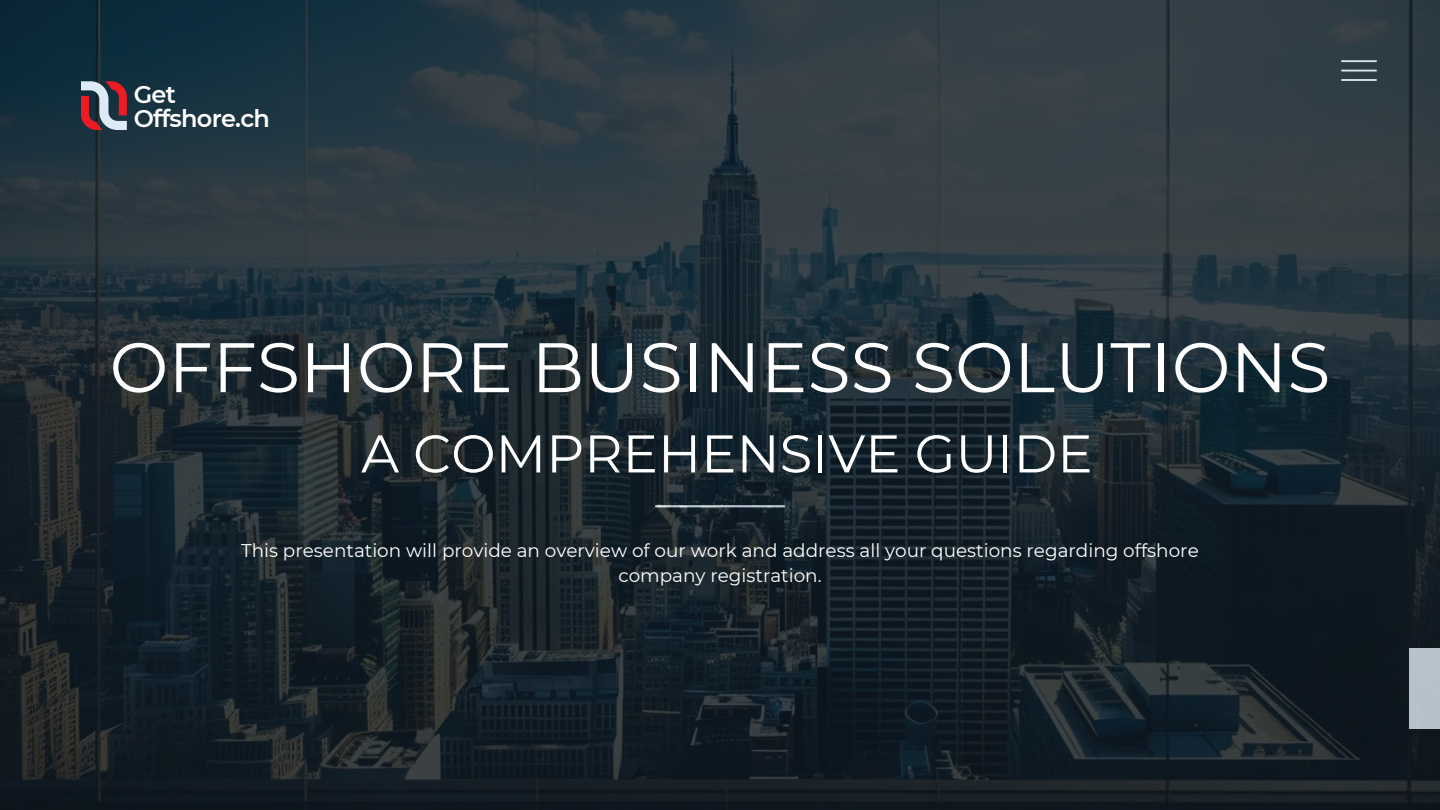
<style>
.page{position:relative;width:1440px;height:810px;background:#fff}
.page>*{position:absolute;margin:0;border:0;box-sizing:border-box;transform-origin:0 0}
.t1{font:70px "Montserrat";color:#fff}
.t2{font:53px "Montserrat";color:#fff}
.t3{font:600 24px/24px "Montserrat";letter-spacing:-.03em;color:#fff}
.t4{font:18.4px/25px "Montserrat";color:#fff;text-align:center}
</style>
<div class="page">
<img style="left:0;top:0;width:1440px;height:810px">
<svg style="left:81px;top:81px;width:46px;height:49px;background:#8d616d"></svg>
<p class="t3" style="left:134px;top:82px;width:138px">Get<br>Offshore.ch</p>
<p class="t1" style="left:110px;top:324px;width:1222px">OFFSHORE BUSINESS SOLUTIONS</p>
<p class="t2" style="left:361px;top:421px;width:733px">A COMPREHENSIVE GUIDE</p>
<h2 class="t4" style="left:241px;top:538px;width:959px">This presentation will provide an overview of our work and address all your questions regarding offshore company registration.</h2>
</div>
